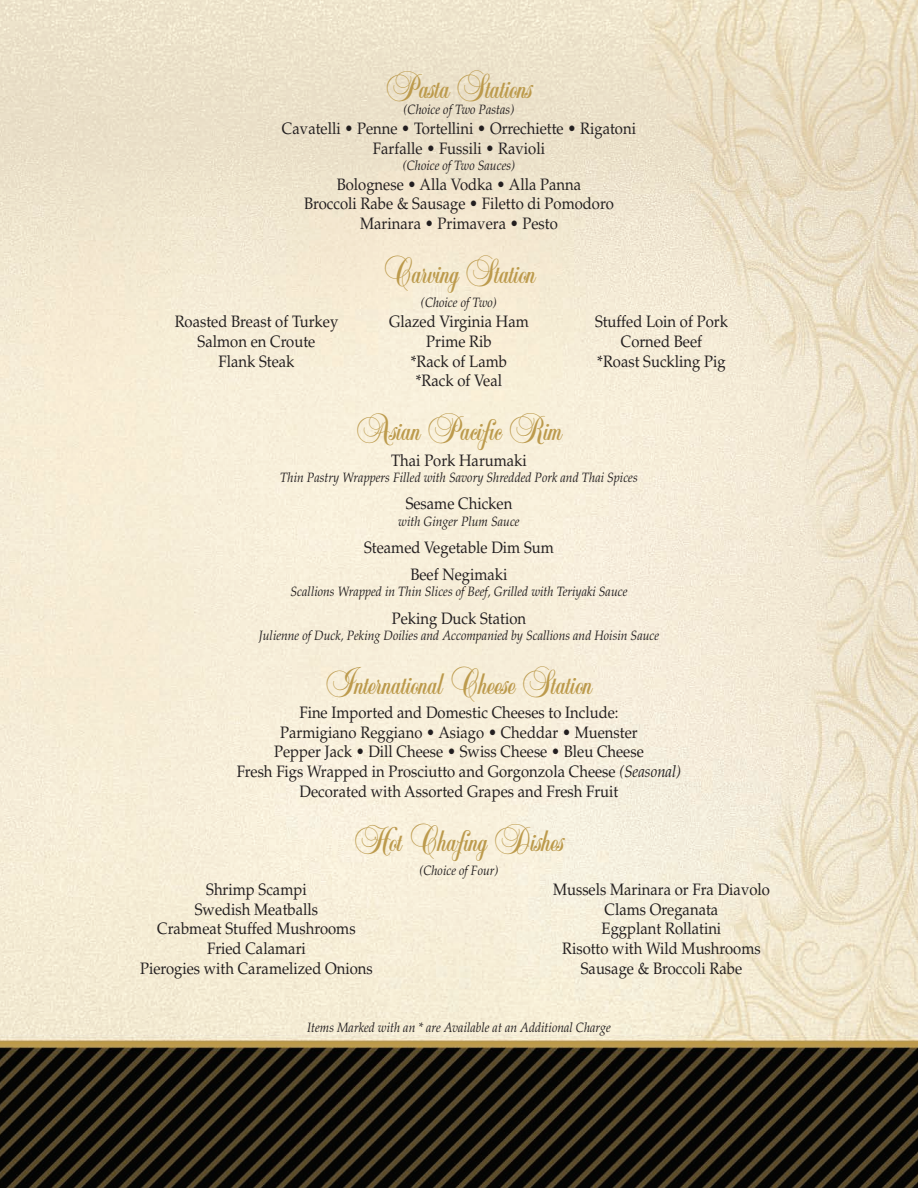
<style>
.page{position:relative;width:918px;height:1188px;background:#fff}
.page>*{position:absolute;margin:0;border:0;box-sizing:border-box;transform-origin:0 0}
.t1{font:45px "Balmoral Plain";color:#bc9a4c}
.t2{font:16.5px/19.8px "Palatino";color:#231f20;text-align:center;scale:.9 1}
.t3{font:italic 13.5px "Palatino";color:#231f20;scale:.9 1}
.s1{font-style:italic}
</style>
<div class="page">
<img style="left:0;top:0;width:918px;height:1188px">
<h1 class="t1" style="left:385px;top:56px;width:149px">Pasta Stations</h1>
<p class="t3" style="left:404px;top:102px;width:125px">(Choice of Two Pastas)</p>
<p class="t2" style="left:282px;top:119px;width:395px">Cavatelli • Penne • Tortellini • Orrechiette • Rigatoni<br>Farfalle • Fussili • Ravioli</p>
<p class="t3" style="left:403px;top:157px;width:126px">(Choice of Two Sauces)</p>
<p class="t2" style="left:304px;top:174px;width:345px">Bolognese • Alla Vodka • Alla Panna<br>Broccoli Rabe &amp; Sausage • Filetto di Pomodoro<br>Marinara • Primavera • Pesto</p>
<h1 class="t1" style="left:382px;top:241px;width:155px">Carving Station</h1>
<p class="t3" style="left:421px;top:295px;width:86px">(Choice of Two)</p>
<p class="t2" style="left:175px;top:312px;width:183px">Roasted Breast of Turkey</p>
<p class="t2" style="left:389px;top:312px;width:157px">Glazed Virginia Ham</p>
<p class="t2" style="left:595px;top:312px;width:149px">Stuffed Loin of Pork</p>
<p class="t2" style="left:198px;top:332px;width:132px">Salmon en Croute</p>
<p class="t2" style="left:426px;top:332px;width:74px">Prime Rib</p>
<p class="t2" style="left:621px;top:332px;width:92px">Corned Beef</p>
<p class="t2" style="left:218px;top:351px;width:86px">Flank Steak</p>
<p class="t2" style="left:411px;top:351px;width:108px">*Rack of Lamb</p>
<p class="t2" style="left:597px;top:351px;width:144px">*Roast Suckling Pig</p>
<p class="t2" style="left:416px;top:371px;width:97px">*Rack of Veal</p>
<h1 class="t1" style="left:355px;top:399px;width:209px">Asian Pacific Rim</h1>
<p class="t2" style="left:391px;top:451px;width:152px">Thai Pork Harumaki</p>
<p class="t3" style="left:280px;top:470px;width:399px">Thin Pastry Wrappers Filled with Savory Shredded Pork and Thai Spices</p>
<p class="t2" style="left:406px;top:494px;width:120px">Sesame Chicken</p>
<p class="t3" style="left:398px;top:513px;width:136px">with Ginger Plum Sauce</p>
<p class="t2" style="left:364px;top:534px;width:212px;line-height:27.3px">Steamed Vegetable Dim Sum<br>Beef Negimaki</p>
<p class="t3" style="left:291px;top:584px;width:376px">Scallions Wrapped in Thin Slices of Beef, Grilled with Teriyaki Sauce</p>
<p class="t2" style="left:392px;top:608px;width:151px">Peking Duck Station</p>
<p class="t3" style="left:259px;top:627px;width:446px">Julienne of Duck, Peking Doilies and Accompanied by Scallions and Hoisin Sauce</p>
<h1 class="t1" style="left:325px;top:652px;width:269px">International Cheese Station</h1>
<p class="t2" style="left:237px;top:703px;width:495px">Fine Imported and Domestic Cheeses to Include:<br>Parmigiano Reggiano • Asiago • Cheddar • Muenster<br>Pepper Jack • Dill Cheese • Swiss Cheese • Bleu Cheese<br>Fresh Figs Wrapped in Prosciutto and Gorgonzola Cheese <span class="s1">(Seasonal)<br></span>Decorated with Assorted Grapes and Fresh Fruit</p>
<h1 class="t1" style="left:353px;top:809px;width:213px">Hot Chafing Dishes</h1>
<p class="t3" style="left:419px;top:863px;width:89px">(Choice of Four)</p>
<p class="t2" style="left:206px;top:880px;width:113px">Shrimp Scampi</p>
<p class="t2" style="left:553px;top:880px;width:242px">Mussels Marinara or Fra Diavolo</p>
<p class="t2" style="left:195px;top:899px;width:139px">Swedish Meatballs</p>
<p class="t2" style="left:605px;top:899px;width:128px">Clams Oreganata</p>
<p class="t2" style="left:157px;top:919px;width:222px">Crabmeat Stuffed Mushrooms</p>
<p class="t2" style="left:602px;top:919px;width:134px">Eggplant Rollatini</p>
<p class="t2" style="left:207px;top:939px;width:111px">Fried Calamari</p>
<p class="t2" style="left:562px;top:939px;width:222px">Risotto with Wild Mushrooms</p>
<p class="t2" style="left:140px;top:959px;width:260px">Pierogies with Caramelized Onions</p>
<p class="t2" style="left:581px;top:959px;width:181px">Sausage &amp; Broccoli Rabe</p>
<p class="t3" style="left:307px;top:1020px;width:339px">Items Marked with an * are Available at an Additional Charge</p>
</div>
